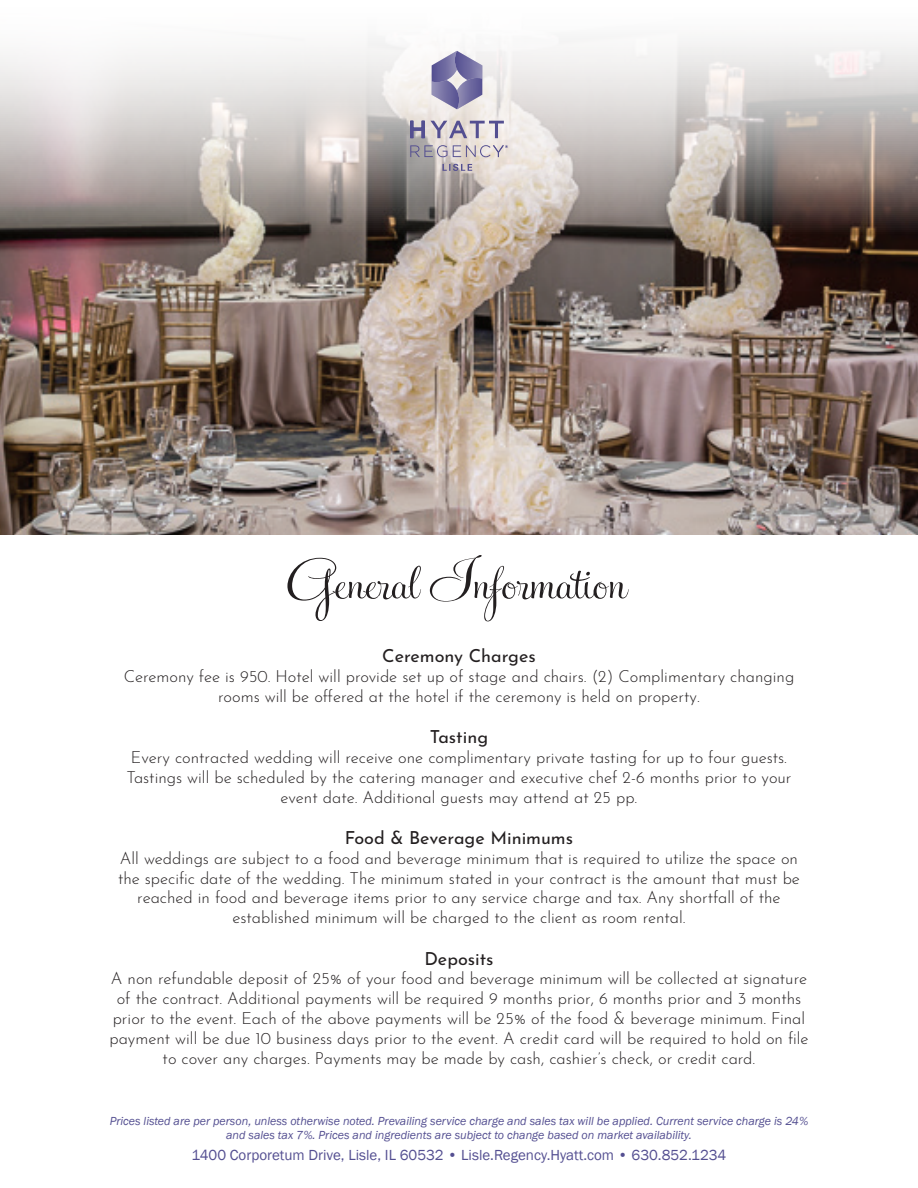
<style>
.page{position:relative;width:918px;height:1188px;background:#fff}
.page>*{position:absolute;margin:0;border:0;box-sizing:border-box;transform-origin:0 0}
.t1{font:51px "Feel Script";letter-spacing:.005em;color:#231f20;scale:1.25 1}
.t2{font:18px "Josefin Sans";color:#231f20}
.t3{font:300 16.5px/19.8px "Josefin Sans";color:#231f20;text-align:center}
.t4{font:15px "Franklin Gothic";color:#544f91}
.t5{font:italic 12px/14.4px "Franklin Gothic";color:#544f91;text-align:center}
</style>
<div class="page">
<img style="left:0;top:38px;width:918px;height:496px">
<svg style="left:410px;top:121px;width:94px;height:17px"></svg>
<svg style="left:432px;top:51px;width:50px;height:58px"></svg>
<svg style="left:410px;top:145px;width:98px;height:12px"></svg>
<svg style="left:442px;top:164px;width:30px;height:7px"></svg>
<h1 class="t1" style="left:291px;top:550px;width:270px">General Information</h1>
<p class="t2" style="left:382px;top:641px;width:155px">Ceremony Charges</p>
<p class="t3" style="left:124px;top:665px;width:672px">Ceremony fee is 950. Hotel will provide set up of stage and chairs. (2) Complimentary changing rooms will be offered at the hotel if the ceremony is held on property.</p>
<p class="t2" style="left:430px;top:722px;width:60px">Tasting</p>
<p class="t3" style="left:126px;top:746px;width:667px">Every contracted wedding will receive one complimentary private tasting for up to four guests.<br>Tastings will be scheduled by the catering manager and executive chef 2-6 months prior to your event date. Additional guests may attend at 25 pp.</p>
<p class="t2" style="left:345px;top:823px;width:230px">Food &amp; Beverage Minimums</p>
<p class="t3" style="left:118px;top:847px;width:683px">All weddings are subject to a food and beverage minimum that is required to utilize the space on the specific date of the wedding. The minimum stated in your contract is the amount that must be reached in food and beverage items prior to any service charge and tax. Any shortfall of the established minimum will be charged to the client as room rental.</p>
<p class="t2" style="left:424px;top:943px;width:71px">Deposits</p>
<p class="t3" style="left:109px;top:967px;width:701px">A non refundable deposit of 25% of your food and beverage minimum will be collected at signature of the contract. Additional payments will be required 9 months prior, 6 months prior and 3 months prior to the event. Each of the above payments will be 25% of the food &amp; beverage minimum. Final payment will be due 10 business days prior to the event. A credit card will be required to hold on file to cover any charges. Payments may be made by cash, cashier’s check, or credit card.</p>
<p class="t5" style="left:110px;top:1114px;width:700px">Prices listed are per person, unless otherwise noted. Prevailing service charge and sales tax will be applied. Current service charge is 24% and sales tax 7%. Prices and ingredients are subject to change based on market availability.</p>
<p class="t4" style="left:192px;top:1146px;width:536px">1400 Corporetum Drive, Lisle, IL 60532 • Lisle.Regency.Hyatt.com • 630.852.1234</p>
</div>
